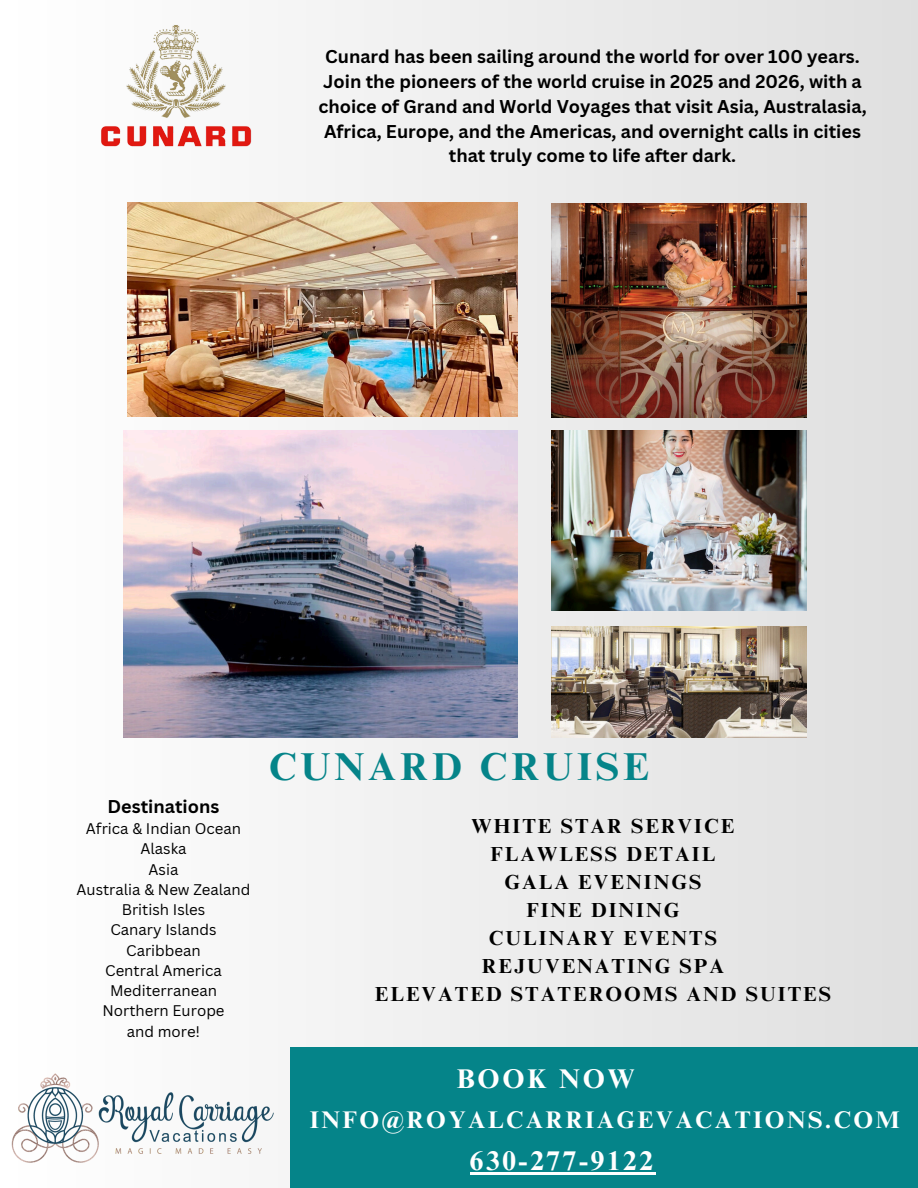
<style>
.page{position:relative;width:918px;height:1188px;background:#fff}
.page>*{position:absolute;margin:0;border:0;box-sizing:border-box;transform-origin:0 0}
.t1{font:700 38.85px "Times NRMT Pro";letter-spacing:.1em;color:#058489}
.t2{font:700 27px "Times NRMT Pro";letter-spacing:.1em;color:#fff}
.t3{font:700 24px "Times NRMT Pro";letter-spacing:.1em;color:#fff}
.t4{font:700 20.4px/28.2px "Times NRMT Pro";letter-spacing:.1em;color:#000;text-align:center}
.t5{font:700 18px/24.8px "Canva Sans";color:#000;text-align:center}
.t6{font:15px "Canva Sans";color:#000}
</style>
<div class="page">
<div style="left:0;top:0;width:918px;height:1188px;background:linear-gradient(to right,#fffffe,#dfdfdf)"></div>
<img style="left:127px;top:202px;width:391px;height:214px">
<img style="left:123px;top:430px;width:395px;height:307px">
<img style="left:551px;top:430px;width:256px;height:180px">
<img style="left:551px;top:626px;width:256px;height:112px">
<div style="left:291px;top:1047px;width:627px;height:141px;background:#058489"></div>
<img style="left:551px;top:204px;width:256px;height:214px">
<img style="left:0;top:1033px;width:313px;height:155px">
<img style="left:76px;top:11px;width:200px;height:146px">
<hr style="left:470px;top:1173px;width:186px;height:2px;background:#fff">
<p class="t5" style="left:318px;top:44px;width:550px">Cunard has been sailing around the world for over 100 years.<br>Join the pioneers of the world cruise in 2025 and 2026, with a choice of Grand and World Voyages that visit Asia, Australasia, Africa, Europe, and the Americas, and overnight calls in cities that truly come to life after dark.</p>
<p class="t5" style="left:108px;top:793px;width:113px">Destinations</p>
<p class="t6" style="left:86px;top:818px;width:157px">Africa &amp; Indian Ocean</p>
<p class="t6" style="left:140px;top:838px;width:48px">Alaska</p>
<p class="t6" style="left:149px;top:859px;width:31px">Asia</p>
<p class="t6" style="left:76px;top:879px;width:176px">Australia &amp; New Zealand</p>
<p class="t6" style="left:122px;top:899px;width:85px">British Isles</p>
<p class="t6" style="left:110px;top:919px;width:108px">Canary Islands</p>
<h4 class="t6" style="left:126px;top:940px;width:76px">Caribbean</h4>
<p class="t6" style="left:105px;top:960px;width:118px">Central America</p>
<h2 class="t6" style="left:110px;top:980px;width:108px">Mediterranean</h2>
<h2 class="t6" style="left:102px;top:1000px;width:124px">Northern Europe</h2>
<h3 class="t6" style="left:127px;top:1021px;width:75px">and more!</h3>
<h1 class="t1" style="left:269px;top:752px;width:382px">CUNARD CRUISE</h1>
<p class="t4" style="left:375px;top:814px;width:458px">WHITE STAR SERVICE<br>FLAWLESS DETAIL<br>GALA EVENINGS<br>FINE DINING<br>CULINARY EVENTS<br>REJUVENATING SPA<br>ELEVATED STATEROOMS AND SUITES</p>
<p class="t2" style="left:457px;top:1069px;width:179px">BOOK NOW</p>
<p class="t3" style="left:310px;top:1111px;width:591px">INFO@ROYALCARRIAGEVACATIONS.COM</p>
<p class="t2" style="left:470px;top:1151px;width:185px">630-277-9122</p>
</div>
